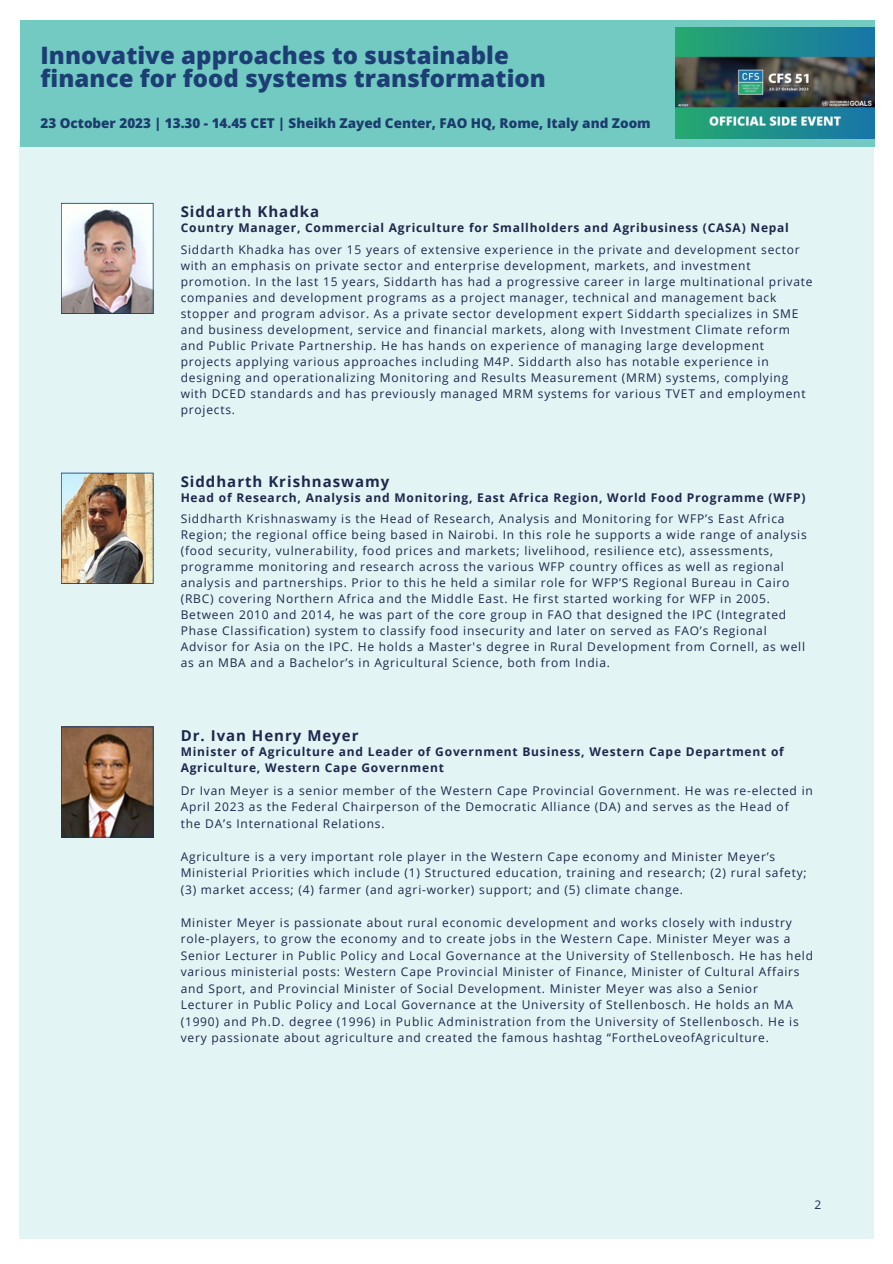
<style>
.page{position:relative;width:893px;height:1264px;background:#fff}
.page>*{position:absolute;margin:0;border:0;box-sizing:border-box;transform-origin:0 0}
.t1{font:800 24px/23px "Open Sans";letter-spacing:.005em;color:#1d3e74}
.t2{font:700 15px "Open Sans";letter-spacing:.065em;color:#1f274d}
.t3{font:800 13.5px "Open Sans";color:#1c3c6d}
.t4{font:12px/16px "Open Sans";letter-spacing:.065em;color:#1f274d}
.t5{font:700 12px/16.5px "Open Sans";letter-spacing:.065em;color:#1f274d}
</style>
<div class="page">
<div style="left:19px;top:139px;width:854px;height:1099px;background:#e2f4f3"></div>
<div style="left:20px;top:20px;width:854px;height:127px;background:#72cac3"></div>
<img style="left:675px;top:28px;width:199px;height:111px">
<img style="left:61px;top:203px;width:92px;height:111px">
<img style="left:61px;top:472px;width:92px;height:112px">
<img style="left:61px;top:726px;width:92px;height:111px">
<p class="t1" style="left:41px;top:43px;width:507px">Innovative approaches to sustainable finance for food systems transformation</p>
<p class="t3" style="left:41px;top:113px;width:611px">23 October 2023 | 13.30 - 14.45 CET | Sheikh Zayed Center, FAO HQ, Rome, Italy and Zoom</p>
<p class="t2" style="left:181px;top:201px;width:140px">Siddarth Khadka</p>
<p class="t5" style="left:181px;top:219px;width:609px">Country Manager, Commercial Agriculture for Smallholders and Agribusiness (CASA) Nepal</p>
<p class="t4" style="left:181px;top:241px;width:633px">Siddarth Khadka has over 15 years of extensive experience in the private and development sector with an emphasis on private sector and enterprise development, markets, and investment promotion. In the last 15 years, Siddarth has had a progressive career in large multinational private companies and development programs as a project manager, technical and management back stopper and program advisor. As a private sector development expert Siddarth specializes in SME and business development, service and financial markets, along with Investment Climate reform and Public Private Partnership. He has hands on experience of managing large development projects applying various approaches including M4P. Siddarth also has notable experience in designing and operationalizing Monitoring and Results Measurement (MRM) systems, complying with DCED standards and has previously managed MRM systems for various TVET and employment projects.</p>
<p class="t2" style="left:181px;top:470px;width:210px">Siddharth Krishnaswamy</p>
<p class="t5" style="left:181px;top:488px;width:626px">Head of Research, Analysis and Monitoring, East Africa Region, World Food Programme (WFP)</p>
<p class="t4" style="left:181px;top:511px;width:627px">Siddharth Krishnaswamy is the Head of Research, Analysis and Monitoring for WFP’s East Africa Region; the regional office being based in Nairobi. In this role he supports a wide range of analysis (food security, vulnerability, food prices and markets; livelihood, resilience etc), assessments, programme monitoring and research across the various WFP country offices as well as regional analysis and partnerships. Prior to this he held a similar role for WFP’S Regional Bureau in Cairo (RBC) covering Northern Africa and the Middle East. He first started working for WFP in 2005.<br>Between 2010 and 2014, he was part of the core group in FAO that designed the IPC (Integrated Phase Classification) system to classify food insecurity and later on served as FAO’s Regional Advisor for Asia on the IPC. He holds a Master's degree in Rural Development from Cornell, as well as an MBA and a Bachelor’s in Agricultural Science, both from India.</p>
<p class="t2" style="left:181px;top:724px;width:179px">Dr. Ivan Henry Meyer</p>
<p class="t5" style="left:181px;top:743px;width:604px">Minister of Agriculture and Leader of Government Business, Western Cape Department of<br>Agriculture, Western Cape Government</p>
<p class="t4" style="left:181px;top:781px;width:633px;line-height:16.5px">Dr Ivan Meyer is a senior member of the Western Cape Provincial Government. He was re-elected in<br>April 2023 as the Federal Chairperson of the Democratic Alliance (DA) and serves as the Head of<br>the DA’s International Relations.</p>
<p class="t4" style="left:181px;top:847px;width:627px;line-height:16.5px">Agriculture is a very important role player in the Western Cape economy and Minister Meyer’s<br>Ministerial Priorities which include (1) Structured education, training and research; (2) rural safety; (3) market access; (4) farmer (and agri-worker) support; and (5) climate change.</p>
<p class="t4" style="left:181px;top:913px;width:634px;line-height:16.5px">Minister Meyer is passionate about rural economic development and works closely with industry role-players, to grow the economy and to create jobs in the Western Cape. Minister Meyer was a Senior Lecturer in Public Policy and Local Governance at the University of Stellenbosch. He has held various ministerial posts: Western Cape Provincial Minister of Finance, Minister of Cultural Affairs and Sport, and Provincial Minister of Social Development. Minister Meyer was also a Senior Lecturer in Public Policy and Local Governance at the University of Stellenbosch. He holds an MA (1990) and Ph.D. degree (1996) in Public Administration from the University of Stellenbosch. He is very passionate about agriculture and created the famous hashtag “FortheLoveofAgriculture.</p>
<p class="t4" style="left:814px;top:1196px;width:8px">2</p>
</div>
